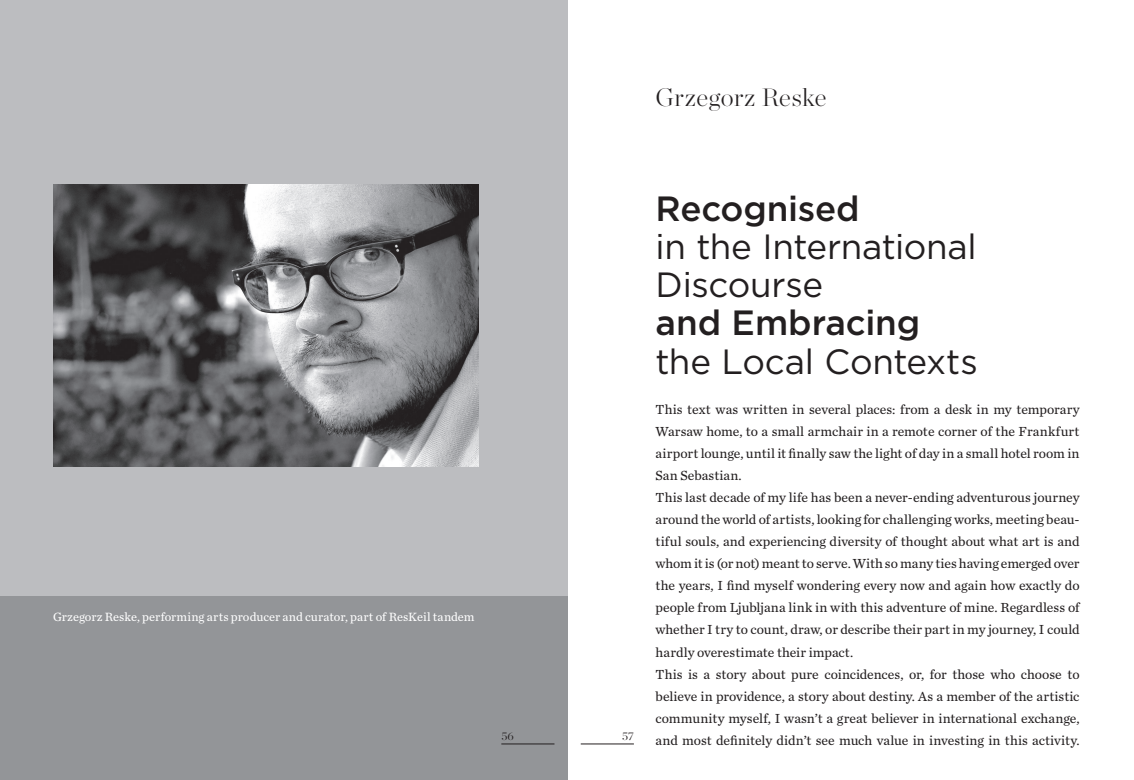
<style>
.page{position:relative;width:1134px;height:780px;background:#fff}
.page>*{position:absolute;margin:0;border:0;box-sizing:border-box;transform-origin:0 0}
.t1{font:35px/38.2px "Gotham OT";letter-spacing:-.01em;color:#231f20}
.t2{font:500 35px "Gotham OT";letter-spacing:-.005em;color:#231f20}
.t3{font:200 25px "Chronicle Display";letter-spacing:.02em;color:#231f20}
.t4{font:13.75px/22px "Chronicle Text G2";color:#231f20}
.t5{font:12.5px "Chronicle Text G2";color:#fff}
.t6{font:300 11.25px "Chronicle Display";color:#231f20}
</style>
<div class="page">
<hr style="left:581px;top:743px;width:53px;height:1px;background:#231f20">
<div style="left:0;top:0;width:567px;height:780px;background:#bcbdc0"></div>
<img style="left:53px;top:184px;width:425px;height:283px">
<div style="left:0;top:596px;width:567px;height:184px;background:#939598"></div>
<hr style="left:501px;top:743px;width:53px;height:1px;background:#231f20">
<p class="t5" style="left:53px;top:607px;width:423px">Grzegorz Reske, performing arts producer and curator, part of ResKeil tandem</p>
<p class="t6" style="left:501px;top:727px;width:14px">56</p>
<h2 class="t3" style="left:656px;top:78px;width:172px">Grzegorz Reske</h2>
<p class="t6" style="left:622px;top:727px;width:13px">57</p>
<h1 class="t2" style="left:656px;top:188px;width:205px">Recognised</h1>
<h1 class="t1" style="left:656px;top:227px;width:323px">in the International<br>Discourse</h1>
<h1 class="t2" style="left:656px;top:303px;width:266px">and Embracing</h1>
<h1 class="t1" style="left:656px;top:341px;width:324px">the Local Contexts</h1>
<p class="t4" style="left:656px;top:398px;width:426px">This text was written in several places: from a desk in my temporary Warsaw home, to a small armchair in a remote corner of the Frankfurt airport lounge, until it finally saw the light of day in a small hotel room in San Sebastian.<br>This last decade of my life has been a never-ending adventurous journey around the world of artists, looking for challenging works, meeting beau&shy;tiful souls, and experiencing diversity of thought about what art is and whom it is (or not) meant to serve. With so many ties having emerged over the years, I find myself wondering every now and again how exactly do people from Ljubljana link in with this adventure of mine. Regardless of whether I try to count, draw, or describe their part in my journey, I could hardly overestimate their impact.<br>This is a story about pure coincidences, or, for those who choose to believe in providence, a story about destiny. As a member of the artistic community myself, I wasn’t a great believer in international exchange, and most definitely didn’t see much value in investing in this activity.</p>
</div>
